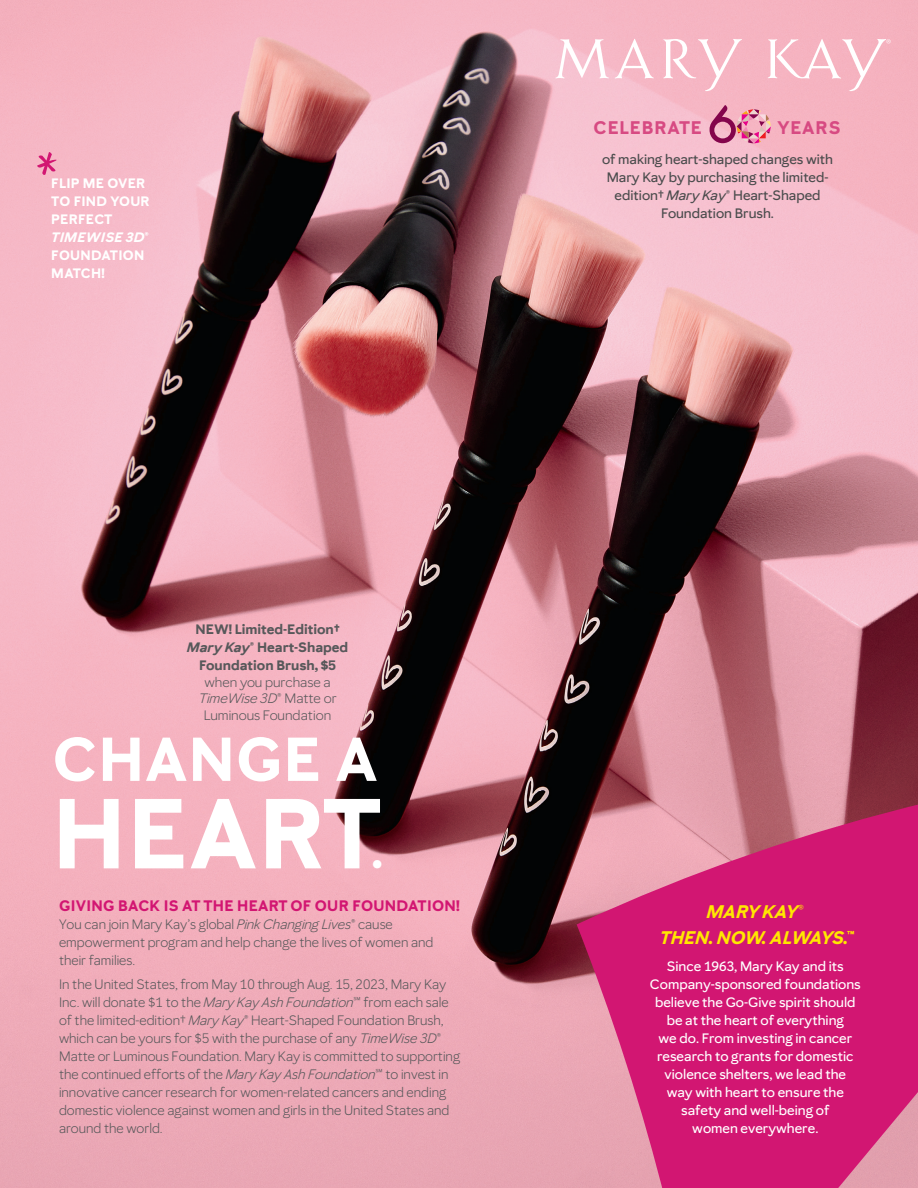
<style>
.page{position:relative;width:918px;height:1188px;background:#fff}
.page>*{position:absolute;margin:0;border:0;box-sizing:border-box;transform-origin:0 0}
.t1{font:700 97.8px "Mary Kay Sans";letter-spacing:.02em;color:#fff}
.t2{font:700 60.9px "Mary Kay Sans";letter-spacing:.02em;color:#fff}
.t3{font:700 54px "Mary Kay Script";color:#d21672}
.t4{font:italic 700 18px/26px "Mary Kay Sans";color:#ffe701;text-align:center}
.t5{font:700 18px "Mary Kay Sans";letter-spacing:.05em;color:#d74a82}
.t6{font:700 15px "Mary Kay Sans";letter-spacing:.02em;color:#d21672}
.t7{font:13.5px/18px "Mary Kay Sans";color:#57585a}
.t8{font:500 13.5px/18px "Mary Kay Sans";color:#fff;text-align:center}
.t9{font:500 13.5px/18px "Mary Kay Sans";color:#4b4c4d;text-align:center}
.t10{font:700 13.5px/18px "Mary Kay Sans";color:#57585a;text-align:center}
.t11{font:700 13.5px/18px "Mary Kay Sans";letter-spacing:.02em;color:#fff}
.s1{font-style:italic}
.s2{font-size:45px}
.s3{font-weight:400;font-style:normal}
</style>
<div class="page">
<img style="left:0;top:0;width:918px;height:1188px">
<svg style="left:555px;top:39px;width:54px;height:40px"></svg>
<svg style="left:615px;top:39px;width:39px;height:40px"></svg>
<svg style="left:663px;top:39px;width:79px;height:52px"></svg>
<svg style="left:768px;top:39px;width:123px;height:52px;background:#f7bfca"></svg>
<svg style="left:577px;top:802px;width:341px;height:386px;background:#d4397f"></svg>
<svg style="left:710px;top:105px;width:61px;height:38px;background:#da87a2"></svg>
<h3 class="t5" style="left:594px;top:117px;width:110px">CELEBRATE</h3>
<h3 class="t5" style="left:777px;top:117px;width:64px">YEARS</h3>
<h3 class="t3" style="left:35px;top:142px;width:23px">*</h3>
<p class="t9" style="left:602px;top:150px;width:233px">of making heart-shaped changes with<br>Mary Kay by purchasing the limited&shy;edition† <span class="s1">Mary Kay</span>® Heart-Shaped<br>Foundation Brush.</p>
<p class="t11" style="left:51px;top:174px;width:100px">FLIP ME OVER<br>TO FIND YOUR<br>PERFECT<br><span class="s1">TIMEWISE 3D</span>®<br>FOUNDATION<br>MATCH!</p>
<p class="t10" style="left:187px;top:620px;width:163px">NEW! Limited-Edition<span class="s1">†<br>Mary Kay</span>® Heart-Shaped<br>Foundation Brush, $5</p>
<p class="t7" style="left:199px;top:673px;width:139px;line-height:16.5px;text-align:center">when you purchase a<br><span class="s1">TimeWise 3D</span>® Matte or<br>Luminous Foundation</p>
<h2 class="t2" style="left:53px;top:722px;width:326px">CHANGE A</h2>
<h1 class="t1" style="left:53px;top:774px;width:332px">HEART<span class="s2">.</span></h1>
<p class="t6" style="left:59px;top:896px;width:402px">GIVING BACK IS AT THE HEART OF OUR FOUNDATION!</p>
<p class="t7" style="left:59px;top:915px;width:376px">You can join Mary Kay’s global <span class="s1">Pink Changing Lives</span>® cause empowerment program and help change the lives of women and their families.</p>
<p class="t7" style="left:59px;top:975px;width:403px">In the United States, from May 10 through Aug. 15, 2023, Mary Kay Inc. will donate $1 to the <span class="s1">Mary Kay Ash Foundation</span>℠ from each sale of the limited-edition† <span class="s1">Mary Kay</span>® Heart-Shaped Foundation Brush, which can be yours for $5 with the purchase of any <span class="s1">TimeWise 3D</span>® Matte or Luminous Foundation. Mary Kay is committed to supporting the continued efforts of the <span class="s1">Mary Kay Ash Foundation</span>℠ to invest in innovative cancer research for women-related cancers and ending domestic violence against women and girls in the United States and around the world.</p>
<h3 class="t4" style="left:660px;top:899px;width:196px">MARY KAY<span class="s3">®<br></span>THEN. NOW. ALWAYS.<sup>™</sup></h3>
<p class="t8" style="left:650px;top:957px;width:212px">Since 1963, Mary Kay and its<br>Company-sponsored foundations believe the Go-Give spirit should be at the heart of everything<br>we do. From investing in cancer research to grants for domestic violence shelters, we lead the way with heart to ensure the safety and well-being of<br>women everywhere.</p>
</div>
